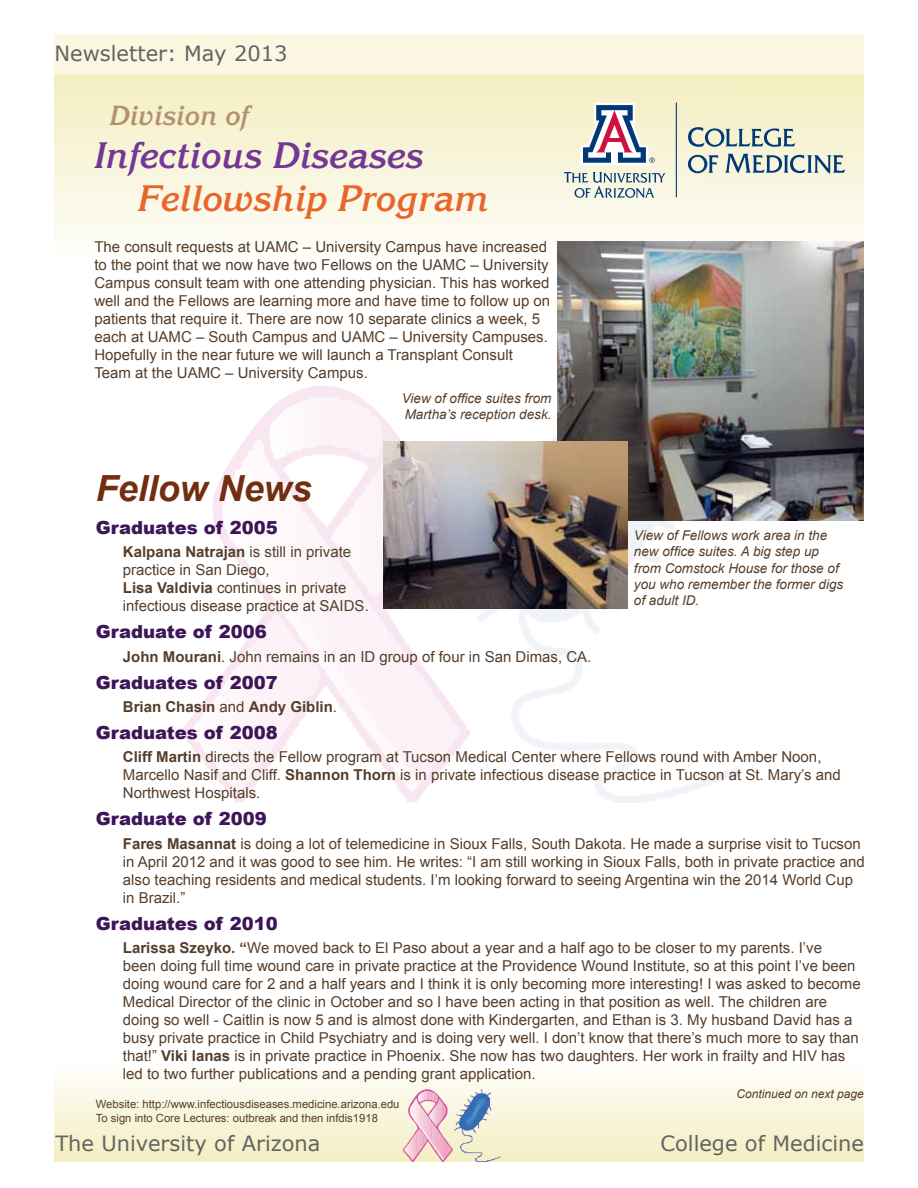
<style>
.page{position:relative;width:918px;height:1188px;background:#fff}
.page>*{position:absolute;margin:0;border:0;box-sizing:border-box;transform-origin:0 0}
.t1{font:italic 700 36px "Korinna Std";color:#743795}
.t2{font:italic 700 36px "Korinna Std";color:#e9662a}
.t3{font:italic 700 36px "Arial";color:#722e10}
.t4{font:italic 700 27px "Korinna Std";color:#b4906f}
.t5{font:21px "Verdana";color:#636363}
.t6{font:900 18px "Arial";color:#3e1557}
.t7{font:15px/18px "Arial";color:#553e2b}
.t8{font:700 15px "Arial";color:#553e2b}
.t9{font:italic 13.5px/16.2px "Arial";color:#553e2b}
.t10{font:italic 12px "Arial";color:#553e2b}
.t11{font:11.25px/13.5px "Arial";color:#553e2b}
.s1{font-weight:700}
.s2{font-weight:400}
</style>
<div class="page">
<div style="left:54px;top:1061px;width:810px;height:101px;background:linear-gradient(to bottom,#fffefe,#f3eec0)"></div>
<img style="left:455px;top:1089px;width:45px;height:73px">
<img style="left:403px;top:1089px;width:50px;height:73px">
<svg style="left:405px;top:1091px;width:46px;height:69px;background:#f0cacf"></svg>
<div style="left:54px;top:74px;width:810px;height:191px;background:linear-gradient(to bottom,#f3eec0,#fefefc)"></div>
<div style="left:54px;top:34px;width:810px;height:41px;background:#fbf7e2"></div>
<hr style="left:676px;top:103px;width:1px;height:94px;background:#003976">
<svg style="left:564px;top:172px;width:101px;height:26px;background:#c1ccc9"></svg>
<svg style="left:581px;top:103px;width:74px;height:62px"></svg>
<svg style="left:688px;top:127px;width:107px;height:20px;background:#abb9b6"></svg>
<svg style="left:688px;top:155px;width:30px;height:18px"></svg>
<svg style="left:725px;top:154px;width:120px;height:20px;background:#a5b6b9"></svg>
<img style="left:479px;top:436px;width:262px;height:366px">
<img style="left:182px;top:386px;width:288px;height:416px">
<img style="left:261px;top:629px;width:7px;height:130px">
<img style="left:229px;top:673px;width:3px;height:111px">
<img style="left:337px;top:559px;width:6px;height:111px">
<img style="left:280px;top:413px;width:7px;height:44px">
<img style="left:283px;top:622px;width:3px;height:108px">
<img style="left:365px;top:486px;width:4px;height:105px">
<img style="left:349px;top:508px;width:4px;height:60px">
<img style="left:353px;top:403px;width:3px;height:45px">
<img style="left:302px;top:511px;width:6px;height:108px">
<img style="left:369px;top:603px;width:6px;height:95px">
<img style="left:362px;top:489px;width:7px;height:95px">
<img style="left:318px;top:533px;width:3px;height:99px">
<img style="left:283px;top:410px;width:3px;height:44px">
<img style="left:254px;top:635px;width:10px;height:130px">
<img style="left:312px;top:524px;width:3px;height:108px">
<img style="left:283px;top:483px;width:3px;height:104px">
<img style="left:192px;top:721px;width:8px;height:22px">
<img style="left:254px;top:559px;width:13px;height:25px">
<img style="left:251px;top:445px;width:3px;height:95px">
<img style="left:353px;top:698px;width:22px;height:42px">
<img style="left:308px;top:400px;width:4px;height:45px">
<img style="left:242px;top:540px;width:16px;height:32px">
<img style="left:308px;top:521px;width:4px;height:111px">
<img style="left:353px;top:581px;width:3px;height:89px">
<img style="left:270px;top:616px;width:7px;height:127px">
<img style="left:296px;top:502px;width:6px;height:117px">
<img style="left:308px;top:670px;width:12px;height:25px">
<img style="left:384px;top:625px;width:4px;height:105px">
<img style="left:242px;top:461px;width:3px;height:79px">
<img style="left:267px;top:461px;width:3px;height:111px">
<img style="left:226px;top:679px;width:6px;height:102px">
<img style="left:359px;top:591px;width:3px;height:111px">
<img style="left:248px;top:648px;width:7px;height:127px">
<img style="left:334px;top:400px;width:12px;height:48px">
<img style="left:356px;top:587px;width:3px;height:111px">
<img style="left:273px;top:587px;width:13px;height:26px">
<img style="left:292px;top:403px;width:10px;height:48px">
<img style="left:343px;top:518px;width:7px;height:41px">
<img style="left:210px;top:702px;width:7px;height:57px">
<img style="left:292px;top:498px;width:4px;height:112px">
<img style="left:273px;top:613px;width:7px;height:127px">
<img style="left:375px;top:613px;width:9px;height:117px">
<img style="left:308px;top:632px;width:20px;height:38px">
<img style="left:334px;top:397px;width:6px;height:48px">
<img style="left:289px;top:632px;width:7px;height:89px">
<img style="left:372px;top:416px;width:14px;height:42px">
<img style="left:254px;top:439px;width:7px;height:120px">
<img style="left:235px;top:470px;width:7px;height:64px">
<img style="left:277px;top:476px;width:3px;height:111px">
<img style="left:286px;top:628px;width:3px;height:99px">
<img style="left:378px;top:467px;width:5px;height:124px">
<img style="left:356px;top:499px;width:3px;height:79px">
<img style="left:232px;top:670px;width:7px;height:117px">
<img style="left:334px;top:670px;width:22px;height:41px">
<img style="left:296px;top:619px;width:12px;height:95px">
<img style="left:331px;top:521px;width:16px;height:35px">
<img style="left:200px;top:714px;width:7px;height:35px">
<img style="left:369px;top:480px;width:7px;height:114px">
<img style="left:375px;top:730px;width:42px;height:64px">
<img style="left:280px;top:416px;width:3px;height:41px">
<img style="left:394px;top:641px;width:6px;height:114px">
<img style="left:264px;top:454px;width:3px;height:114px">
<img style="left:331px;top:549px;width:6px;height:118px">
<img style="left:299px;top:400px;width:9px;height:48px">
<img style="left:251px;top:644px;width:7px;height:127px">
<img style="left:245px;top:454px;width:7px;height:92px">
<img style="left:336px;top:400px;width:4px;height:45px">
<img style="left:359px;top:406px;width:13px;height:51px">
<img style="left:239px;top:660px;width:6px;height:127px">
<img style="left:286px;top:407px;width:7px;height:47px">
<img style="left:353px;top:502px;width:6px;height:70px">
<img style="left:292px;top:407px;width:4px;height:44px">
<img style="left:280px;top:619px;width:3px;height:117px">
<img style="left:435px;top:698px;width:26px;height:64px">
<img style="left:362px;top:603px;width:7px;height:108px">
<img style="left:315px;top:527px;width:3px;height:114px">
<img style="left:359px;top:495px;width:7px;height:86px">
<img style="left:223px;top:683px;width:7px;height:95px">
<img style="left:312px;top:400px;width:3px;height:45px">
<img style="left:261px;top:441px;width:3px;height:124px">
<img style="left:557px;top:241px;width:307px;height:280px">
<img style="left:383px;top:442px;width:244px;height:166px">
<h3 class="t5" style="left:55px;top:39px;width:234px">Newsletter: May 2013</h3>
<h2 class="t4" style="left:109px;top:99px;width:141px">Division of</h2>
<h1 class="t1" style="left:93px;top:134px;width:331px">Infectious Diseases</h1>
<h1 class="t2" style="left:136px;top:177px;width:353px">Fellowship Program</h1>
<p class="t7" style="left:94px;top:238px;width:457px">The consult requests at UAMC – University Campus have increased to the point that we now have two Fellows on the UAMC – University Campus consult team with one attending physician. This has worked well and the Fellows are learning more and have time to follow up on patients that require it. There are now 10 separate clinics a week, 5 each at UAMC – South Campus and UAMC – University Campuses.<br>Hopefully in the near future we will launch a Transplant Consult Team at the UAMC – University Campus.</p>
<h1 class="t3" style="left:96px;top:465px;width:218px">Fellow News</h1>
<p class="t9" style="left:402px;top:390px;width:151px">View of office suites from<br>Martha’s reception desk.</p>
<p class="t6" style="left:96px;top:517px;width:184px">Graduates of 2005</p>
<p class="t7" style="left:123px;top:543px;width:247px"><span class="s1">Kalpana Natrajan</span> is still in private practice in San Diego,<br><span class="s1">Lisa Valdivia</span> continues in private infectious disease practice at SAIDS.</p>
<p class="t6" style="left:96px;top:622px;width:173px">Graduate of 2006</p>
<p class="t7" style="left:123px;top:647px;width:470px"><span class="s1">John Mourani</span>. John remains in an ID group of four in San Dimas, CA.</p>
<p class="t6" style="left:96px;top:672px;width:184px">Graduates of 2007</p>
<p class="t8" style="left:123px;top:697px;width:216px">Brian Chasin <span class="s2">and</span> Andy Giblin<span class="s2">.</span></p>
<p class="t6" style="left:96px;top:723px;width:184px">Graduates of 2008</p>
<p class="t7" style="left:123px;top:748px;width:720px"><span class="s1">Cliff Martin</span> directs the Fellow program at Tucson Medical Center where Fellows round with Amber Noon,<br>Marcello Nasif and Cliff. <span class="s1">Shannon Thorn</span> is in private infectious disease practice in Tucson at St. Mary’s and<br>Northwest Hospitals.</p>
<p class="t6" style="left:96px;top:809px;width:173px">Graduate of 2009</p>
<p class="t7" style="left:123px;top:835px;width:743px"><span class="s1">Fares Masannat</span> is doing a lot of telemedicine in Sioux Falls, South Dakota. He made a surprise visit to Tucson in April 2012 and it was good to see him. He writes: “I am still working in Sioux Falls, both in private practice and also teaching residents and medical students. I’m looking forward to seeing Argentina win the 2014 World Cup in Brazil.”</p>
<p class="t6" style="left:96px;top:913px;width:184px">Graduates of 2010</p>
<p class="t7" style="left:123px;top:939px;width:739px"><span class="s1">Larissa Szeyko. “</span>We moved back to El Paso about a year and a half ago to be closer to my parents. I’ve<br>been doing full time wound care in private practice at the Providence Wound Institute, so at this point I’ve been doing wound care for 2 and a half years and I think it is only becoming more interesting! I was asked to become Medical Director of the clinic in October and so I have been acting in that position as well. The children are doing so well - Caitlin is now 5 and is almost done with Kindergarten, and Ethan is 3. My husband David has a busy private practice in Child Psychiatry and is doing very well. I don’t know that there’s much more to say than that!” <span class="s1">Viki Ianas</span> is in private practice in Phoenix. She now has two daughters. Her work in frailty and HIV has led to two further publications and a pending grant application.</p>
<p class="t9" style="left:634px;top:528px;width:211px">View of Fellows work area in the new office suites. A big step up from Comstock House for those of you who remember the former digs of adult ID.</p>
<p class="t11" style="left:96px;top:1098px;width:305px">Website: http://www.infectiousdiseases.medicine.arizona.edu<br>To sign into Core Lectures: outbreak and then infdis1918</p>
<p class="t10" style="left:737px;top:1086px;width:129px">Continued on next page</p>
<h3 class="t5" style="left:55px;top:1129px;width:267px">The University of Arizona</h3>
<h3 class="t5" style="left:661px;top:1129px;width:205px">College of Medicine</h3>
</div>
